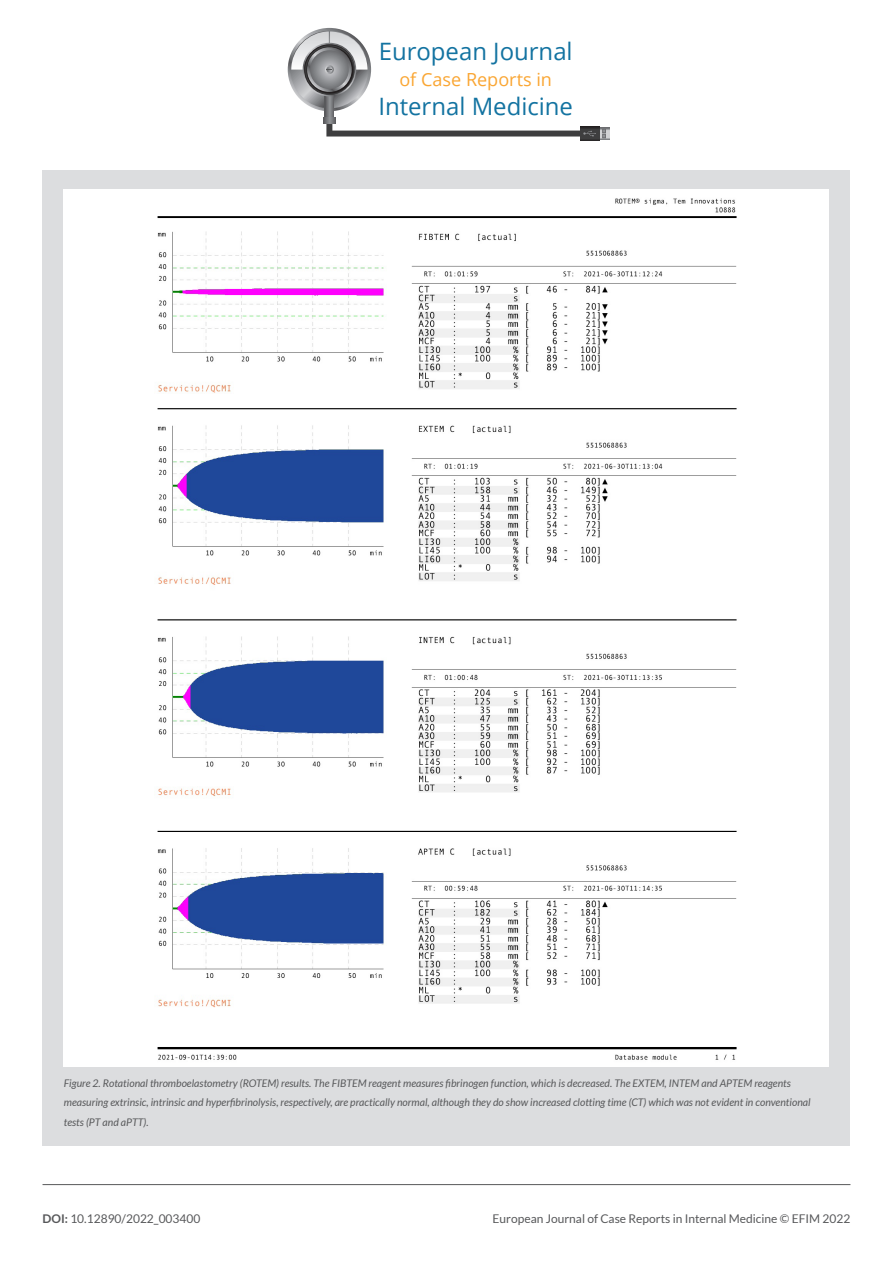
<style>
.page{position:relative;width:893px;height:1263px;background:#fff}
.page>*{position:absolute;margin:0;border:0;box-sizing:border-box;transform-origin:0 0}
.t1{font:24px "Open Sans";color:#1373a1}
.t2{font:18px "Open Sans";color:#faa633}
.t3{font:12px "Lato";color:#57585a}
.DIDASCALIA{font:italic 10.5px/19.5px "Lato";color:#57585a}
.s1{font-weight:700}
</style>
<div class="page">
<svg style="left:288px;top:28px;width:83px;height:83px"></svg>
<svg style="left:291px;top:31px;width:77px;height:77px"></svg>
<svg style="left:325px;top:96px;width:9px;height:21px"></svg>
<svg style="left:303px;top:43px;width:53px;height:53px"></svg>
<svg style="left:304px;top:44px;width:51px;height:51px"></svg>
<svg style="left:307px;top:47px;width:45px;height:45px"></svg>
<svg style="left:310px;top:50px;width:39px;height:39px"></svg>
<svg style="left:291px;top:31px;width:76px;height:43px"></svg>
<svg style="left:600px;top:128px;width:10px;height:11px"></svg>
<svg style="left:603px;top:129px;width:2px;height:9px"></svg>
<svg style="left:580px;top:126px;width:20px;height:15px"></svg>
<svg style="left:323px;top:117px;width:273px;height:20px"></svg>
<hr style="left:43px;top:1184px;width:807px;height:1px;background:#57585a">
<div style="left:43px;top:170px;width:807px;height:975px;background:#dcdddf"></div>
<div style="left:64px;top:190px;width:765px;height:877px;background:#fff"></div>
<img style="left:157px;top:198px;width:580px;height:862px">
<h1 class="t1" style="left:379px;top:35px;width:196px">European Journal</h1>
<h2 class="t2" style="left:399px;top:67px;width:154px">of Case Reports in</h2>
<h1 class="t1" style="left:378px;top:89px;width:196px">Internal Medicine</h1>
<p class="DIDASCALIA" style="left:64px;top:1073px;width:748px">Figure 2. Rotational thromboelastometry (ROTEM) results. The FIBTEM reagent measures fibrinogen function, which is decreased. The EXTEM, INTEM and APTEM reagents measuring extrinsic, intrinsic and hyperfibrinolysis, respectively, are practically normal, although they do show increased clotting time (CT) which was not evident in conventional tests (PT and aPTT).</p>
<p class="t3" style="left:43px;top:1212px;width:159px"><span class="s1">DOI:</span> 10.12890/2022_003400</p>
<p class="t3" style="left:493px;top:1212px;width:359px">European Journal of Case Reports in Internal Medicine © EFIM 2022</p>
</div>
